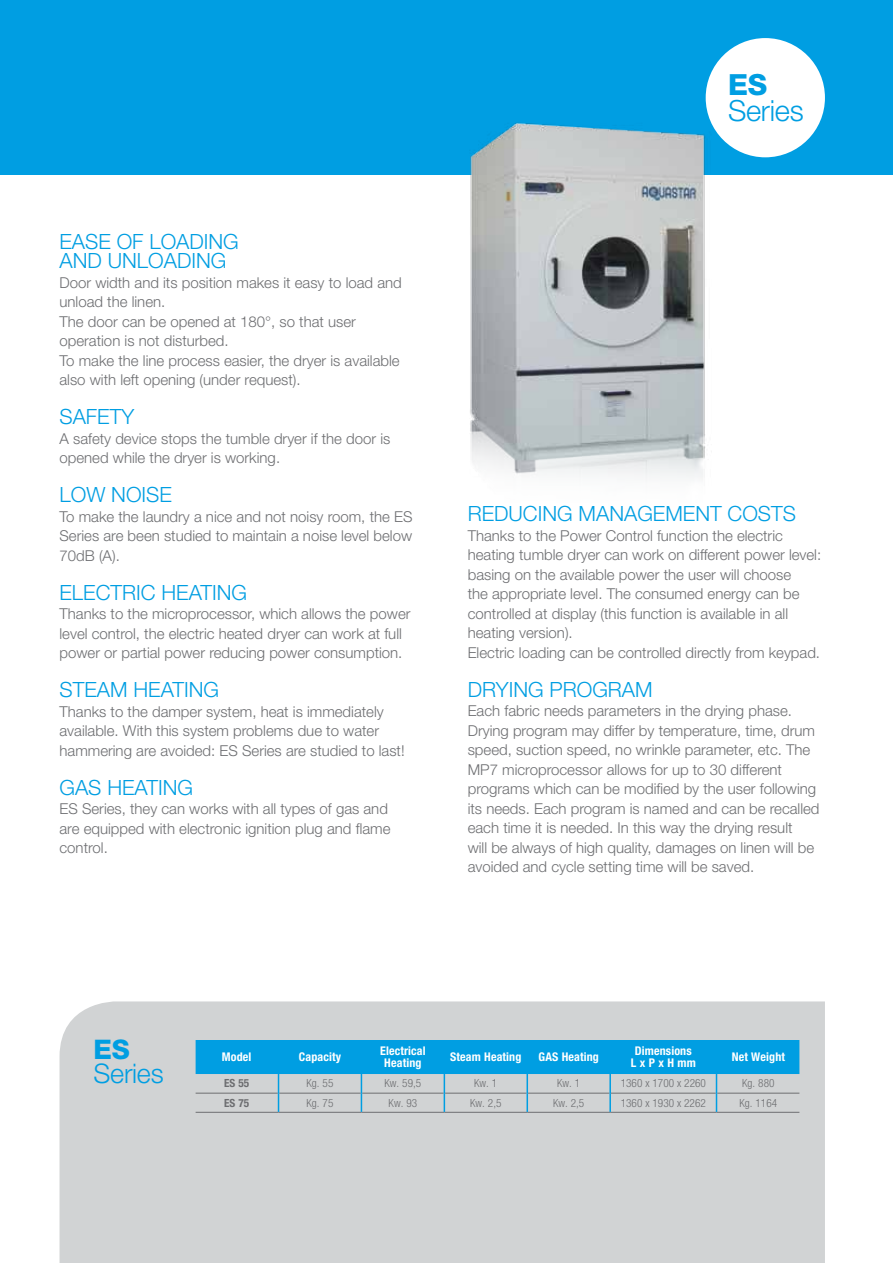
<style>
.page{position:relative;width:893px;height:1263px;background:#fff}
.page>*{position:absolute;margin:0;border:0;box-sizing:border-box;transform-origin:0 0}
.t1{font:300 29.1px "Helvetica Neue LT Std";letter-spacing:-.01em;color:#009ee2}
.t2{font:800 29.1px "Helvetica Neue LT Std";color:#009ee2}
.t3{font:300 27px "Helvetica Neue LT Std";letter-spacing:-.01em;color:#009ee2}
.t4{font:800 27px "Helvetica Neue LT Std";color:#009ee2}
.t5{font:300 21px/19.5px "Helvetica Neue LT Std";color:#009ee2}
.t6{font:300 15px/19.5px "Helvetica Neue LT Std";color:#6d6e71}
.t7{font:700 condensed 12px/12px "Helvetica Neue LT Std";letter-spacing:.01em;color:#fff;text-align:center}
.t8{font:300 condensed 11.25px "Helvetica Neue LT Std";color:#6d6e71}
.t9{font:700 condensed 11.25px "Helvetica Neue LT Std";color:#6d6e71}
</style>
<div class="page">
<div style="left:0;top:0;width:893px;height:174px;background:#009ee2"></div>
<img style="left:453px;top:115px;width:273px;height:364px">
<div style="left:706px;top:38px;width:119px;height:119px;background:#fff;border-radius:50%"></div>
<div style="left:60px;top:1001px;width:765px;height:262px;background:#d1d3d4"></div>
<hr style="left:196px;top:1112px;width:83px;height:1px;background:#6d6e71">
<hr style="left:279px;top:1112px;width:82px;height:1px;background:#6d6e71">
<hr style="left:361px;top:1112px;width:83px;height:1px;background:#6d6e71">
<hr style="left:444px;top:1112px;width:83px;height:1px;background:#6d6e71">
<hr style="left:527px;top:1112px;width:83px;height:1px;background:#6d6e71">
<hr style="left:610px;top:1112px;width:106px;height:1px;background:#6d6e71">
<hr style="left:716px;top:1112px;width:83px;height:1px;background:#6d6e71">
<svg style="left:196px;top:1040px;width:603px;height:72px;background:#6ab7d9"></svg>
<h3 class="t5" style="left:60px;top:231px;width:181px">EASE OF LOADING<br>AND UNLOADING</h3>
<p class="t6" style="left:60px;top:272px;width:344px">Door width and its position makes it easy to load and unload the linen.<br>The door can be opened at 180°, so that user operation is not disturbed.<br>To make the line process easier, the dryer is available also with left opening (under request).</p>
<h3 class="t5" style="left:60px;top:407px;width:76px">SAFETY</h3>
<p class="t6" style="left:60px;top:428px;width:332px">A safety device stops the tumble dryer if the door is opened while the dryer is working.</p>
<h3 class="t5" style="left:60px;top:485px;width:114px">LOW NOISE</h3>
<p class="t6" style="left:60px;top:506px;width:354px;text-align:justify">To make the laundry a nice and not noisy room, the ES Series are been studied to maintain a noise level below 70dB (A).</p>
<h3 class="t5" style="left:60px;top:582px;width:115px">ELECTRIC heating</h3>
<p class="t6" style="left:60px;top:604px;width:352px">Thanks to the microprocessor, which allows the power level control, the electric heated dryer can work at full power or partial power reducing power consumption.</p>
<h3 class="t5" style="left:60px;top:680px;width:87px">STEAM heating</h3>
<p class="t6" style="left:60px;top:701px;width:347px">Thanks to the damper system, heat is immediately available. With this system problems due to water hammering are avoided: ES Series are studied to last!</p>
<h3 class="t5" style="left:60px;top:777px;width:61px">GAS heating</h3>
<p class="t6" style="left:60px;top:799px;width:332px">ES Series, they can works with all types of gas and are equipped with electronic ignition plug and flame control.</p>
<h1 class="t2" style="left:728px;top:67px;width:41px">ES</h1>
<h1 class="t1" style="left:728px;top:92px;width:77px">Series</h1>
<h3 class="t5" style="left:468px;top:503px;width:330px">REDUCING MANAGEMENT COSTS</h3>
<p class="t6" style="left:468px;top:525px;width:355px">Thanks to the Power Control function the electric heating tumble dryer can work on different power level: basing on the available power the user will choose<br>the appropriate level. The consumed energy can be controlled at display (this function is available in all heating version).<br>Electric loading can be controlled directly from keypad.</p>
<h3 class="t5" style="left:468px;top:679px;width:186px">DRYING PROGRAM</h3>
<p class="t6" style="left:468px;top:701px;width:353px">Each fabric needs parameters in the drying phase.<br>Drying program may differ by temperature, time, drum speed, suction speed, no wrinkle parameter, etc. The MP7 microprocessor allows for up to 30 different programs which can be modified by the user following its needs. Each program is named and can be recalled each time it is needed. In this way the drying result<br>will be always of high quality, damages on linen will be avoided and cycle setting time will be saved.</p>
<h2 class="t4" style="left:94px;top:1033px;width:38px">ES</h2>
<h2 class="t3" style="left:94px;top:1057px;width:72px">Series</h2>
<p class="t7" style="left:222px;top:1051px;width:31px">Model</p>
<p class="t7" style="left:299px;top:1051px;width:44px">Capacity</p>
<p class="t7" style="left:380px;top:1045px;width:47px">Electrical<br>Heating</p>
<p class="t7" style="left:450px;top:1051px;width:73px">Steam Heating</p>
<p class="t7" style="left:539px;top:1051px;width:62px">GAS Heating</p>
<p class="t7" style="left:631px;top:1045px;width:66px">Dimensions<br>L x P x H mm</p>
<p class="t7" style="left:732px;top:1051px;width:55px">Net Weight</p>
<p class="t9" style="left:224px;top:1076px;width:27px">ES 55</p>
<p class="t8" style="left:307px;top:1077px;width:28px">Kg. 55</p>
<p class="t8" style="left:385px;top:1077px;width:38px">Kw. 59,5</p>
<p class="t8" style="left:474px;top:1077px;width:25px">Kw. 1</p>
<p class="t8" style="left:557px;top:1077px;width:25px">Kw. 1</p>
<p class="t8" style="left:621px;top:1077px;width:87px">1360 x 1700 x 2260</p>
<p class="t8" style="left:742px;top:1077px;width:34px">Kg. 880</p>
<p class="t9" style="left:224px;top:1096px;width:27px">ES 75</p>
<p class="t8" style="left:307px;top:1096px;width:28px">Kg. 75</p>
<p class="t8" style="left:389px;top:1096px;width:30px">Kw. 93</p>
<p class="t8" style="left:470px;top:1096px;width:33px">Kw. 2,5</p>
<p class="t8" style="left:553px;top:1096px;width:33px">Kw. 2,5</p>
<p class="t8" style="left:621px;top:1096px;width:87px">1360 x 1930 x 2262</p>
<p class="t8" style="left:739px;top:1096px;width:39px">Kg. 1164</p>
</div>
